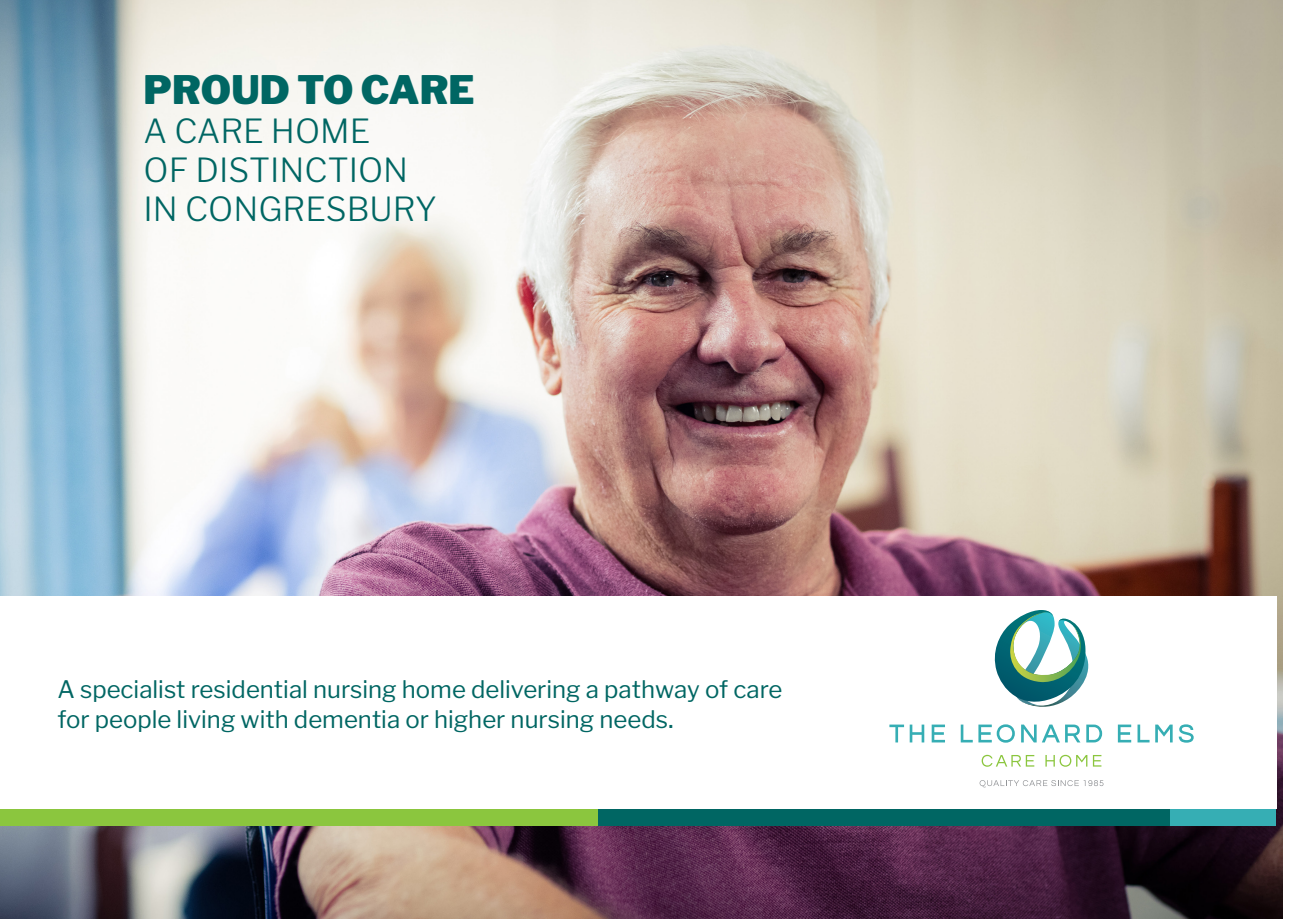
<style>
.page{position:relative;width:1289px;height:919px;background:#fff}
.page>*{position:absolute;margin:0;border:0;box-sizing:border-box;transform-origin:0 0}
.t1{font:900 39px "Libre Franklin";color:#006663}
.t2{font:300 33px/39px "Libre Franklin";color:#006663}
.t3{font:24px/30px "Libre Franklin";color:#006663}
.s1{font-size:27px}
</style>
<div class="page">
<img style="left:0;top:0;width:1282px;height:918px">
<div style="left:0;top:806px;width:598px;height:19px;background:#8bc63e"></div>
<div style="left:598px;top:806px;width:572px;height:19px;background:#006663"></div>
<div style="left:1170px;top:806px;width:106px;height:19px;background:#36aeb4"></div>
<div style="left:0;top:595px;width:1276px;height:213px;background:#fff"></div>
<svg style="left:981px;top:754px;width:53px;height:12px"></svg>
<svg style="left:1045px;top:754px;width:56px;height:12px"></svg>
<svg style="left:889px;top:724px;width:35px;height:18px"></svg>
<svg style="left:931px;top:724px;width:14px;height:18px"></svg>
<svg style="left:960px;top:724px;width:12px;height:18px"></svg>
<svg style="left:978px;top:724px;width:36px;height:18px"></svg>
<svg style="left:1021px;top:724px;width:38px;height:18px"></svg>
<svg style="left:1065px;top:724px;width:15px;height:18px"></svg>
<svg style="left:1086px;top:724px;width:16px;height:18px"></svg>
<svg style="left:1117px;top:724px;width:14px;height:18px"></svg>
<svg style="left:1137px;top:724px;width:12px;height:18px"></svg>
<svg style="left:1155px;top:724px;width:17px;height:18px"></svg>
<svg style="left:1178px;top:724px;width:15px;height:18px"></svg>
<svg style="left:979px;top:780px;width:124px;height:7px"></svg>
<svg style="left:994px;top:610px;width:95px;height:97px"></svg>
<p class="t1" style="left:144px;top:66px;width:332px">PROUD TO CARE</p>
<p class="t2" style="left:144px;top:111px;width:295px">A CARE HOME<br>OF DISTINCTION<br>IN CONGRESBURY</p>
<p class="t3" style="left:57px;top:673px;width:726px">A specialist residential nursing home delivering a pathway of care for people living with dementia or higher nursing needs<span class="s1">.</span></p>
</div>
